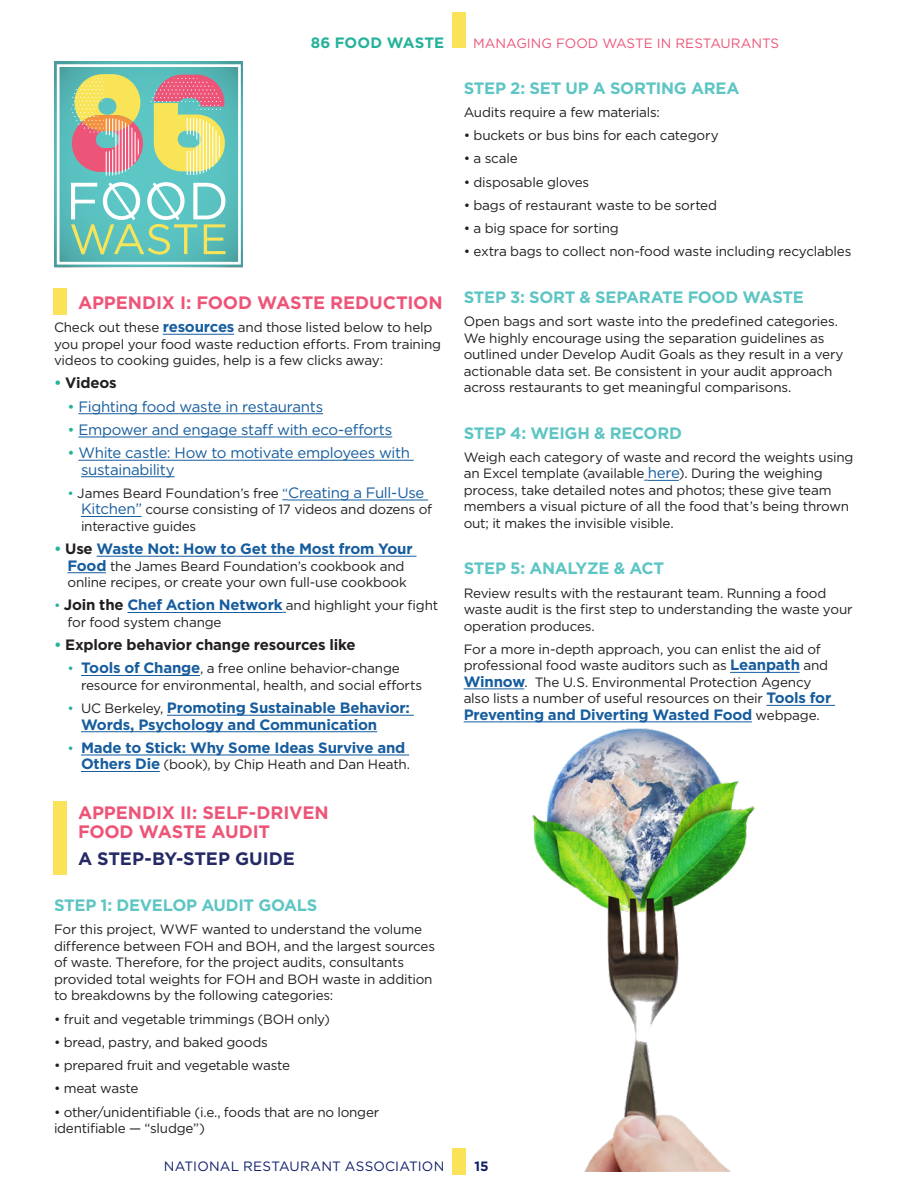
<style>
.page{position:relative;width:918px;height:1188px;background:#fff}
.page>*{position:absolute;margin:0;border:0;box-sizing:border-box;transform-origin:0 0}
.Subhead{font:700 18px/19.5px "Gotham";letter-spacing:-.005em;color:#ed5578}
.Subhead-2{font:700 18px "Gotham";letter-spacing:-.005em;color:#252a66}
.Body{font:700 16.5px "Gotham";letter-spacing:-.02em;color:#5dc5c3}
.Body-2{font:700 15px/16.5px "Gotham";letter-spacing:-.015em;color:#175d9e}
.Body-3{font:15px/16.5px "Gotham";letter-spacing:-.02em;color:#175d9e}
.Body-4{font:700 15px "Gotham";letter-spacing:-.015em;color:#231f20}
.t1{font:700 15px "Gotham";letter-spacing:.01em;color:#24b29b}
.Body-5{font:13.5px/16.5px "Gotham";letter-spacing:-.015em;color:#231f20}
.t2{font:13.5px "Gotham";color:#ec5678}
.t3{font:13.5px "Gotham";letter-spacing:.015em;color:#0f206b}
.t4{font:700 13.5px "Gotham";color:#0f206b}
.s1{font-weight:700;font-size:15px;color:#175d9e}
.s2{color:#24b29b}
.s3{color:#175d9e}
.s4{font-size:15px;color:#175d9e}
.s5{color:#231f20}
.s6{font-weight:700;font-size:15px}
.s7{font-weight:400;font-size:13.5px;color:#24b29b}
.s8{font-weight:400;font-size:13.5px;color:#231f20}
</style>
<div class="page">
<div style="left:452px;top:12px;width:14px;height:36px;background:#fbe359"></div>
<div style="left:452px;top:1148px;width:14px;height:27px;background:#fbe359"></div>
<svg style="left:54px;top:62px;width:189px;height:205px;background:#54b5b4"></svg>
<div style="left:57px;top:64px;width:184px;height:201px;border:3px solid #fff"></div>
<svg style="left:71px;top:74px;width:154px;height:181px;background:#a5c1a3"></svg>
<hr style="left:163px;top:334px;width:71px;height:1px;background:#175d9e">
<hr style="left:78px;top:413px;width:245px;height:1px;background:#175d9e">
<hr style="left:78px;top:437px;width:314px;height:1px;background:#175d9e">
<hr style="left:78px;top:460px;width:336px;height:1px;background:#175d9e">
<hr style="left:81px;top:476px;width:94px;height:1px;background:#175d9e">
<hr style="left:288px;top:500px;width:140px;height:1px;background:#175d9e">
<hr style="left:81px;top:516px;width:61px;height:1px;background:#175d9e">
<hr style="left:97px;top:556px;width:320px;height:1px;background:#175d9e">
<hr style="left:68px;top:572px;width:38px;height:1px;background:#175d9e">
<hr style="left:128px;top:612px;width:154px;height:1px;background:#175d9e">
<hr style="left:81px;top:675px;width:119px;height:1px;background:#175d9e">
<hr style="left:167px;top:715px;width:247px;height:1px;background:#175d9e">
<hr style="left:81px;top:731px;width:296px;height:1px;background:#175d9e">
<hr style="left:81px;top:755px;width:328px;height:1px;background:#175d9e">
<hr style="left:81px;top:771px;width:79px;height:1px;background:#175d9e">
<hr style="left:648px;top:480px;width:31px;height:1px;background:#175d9e">
<hr style="left:730px;top:672px;width:70px;height:1px;background:#175d9e">
<hr style="left:464px;top:689px;width:60px;height:1px;background:#175d9e">
<hr style="left:766px;top:705px;width:69px;height:1px;background:#175d9e">
<div style="left:53px;top:801px;width:13px;height:73px;background:#fbe359"></div>
<div style="left:53px;top:288px;width:13px;height:27px;background:#fbe359"></div>
<img style="left:348px;top:721px;width:407px;height:450px">
<p class="t1" style="left:311px;top:34px;width:135px">86 FOOD WASTE</p>
<p class="Subhead" style="left:78px;top:292px;width:366px">APPENDIX I: FOOD WASTE REDUCTION</p>
<p class="Body-5" style="left:54px;top:319px;width:389px">Check out these <span class="s1">resources</span> and those listed below to help you propel your food waste reduction efforts. From training videos to cooking guides, help is a few clicks away:</p>
<p class="Body-4" style="left:54px;top:375px;width:64px"><span class="s2">•</span> Videos</p>
<p class="Body-3" style="left:68px;top:398px;width:257px"><span class="s2">•</span> Fighting food waste in restaurants</p>
<p class="Body-3" style="left:68px;top:421px;width:326px"><span class="s2">•</span> Empower and engage staff with eco-efforts</p>
<p class="Body-3" style="left:81px;top:444px;width:330px;text-indent:-14px"><span class="s2">•</span> White castle: How to motivate employees with sustainability</p>
<p class="Body-5" style="left:81px;top:485px;width:353px;text-indent:-14px"><span class="s2">•</span> James Beard Foundation’s free <span class="s3">“</span><span class="s4">Creating a Full-Use<br>Kitchen”</span> course consisting of 17 videos and dozens of interactive guides</p>
<p class="Body-2" style="left:54px;top:540px;width:360px"><span class="s2">•</span> <span class="s5">Use</span> Waste Not: How to Get the Most from Your</p>
<p class="Body-5" style="left:68px;top:557px;width:341px"><span class="s1">Food</span> the James Beard Foundation’s cookbook and online recipes, or create your own full-use cookbook</p>
<p class="Body-5" style="left:68px;top:597px;width:372px;text-indent:-14px"><span class="s2">•</span> <span class="s6">Join the</span> <span class="s1">Chef Action Network</span> and highlight your fight for food system change</p>
<p class="Body-4" style="left:54px;top:636px;width:303px"><span class="s2">•</span> Explore behavior change resources like</p>
<p class="Body-5" style="left:81px;top:660px;width:343px;text-indent:-14px"><span class="s2">•</span> <span class="s1">Tools of Change</span>, a free online behavior-change resource for environmental, health, and social efforts</p>
<p class="Body-2" style="left:81px;top:699px;width:331px;text-indent:-14px"><span class="s7">•</span> <span class="s8">UC Berkeley,</span> Promoting Sustainable Behavior:<br>Words, Psychology and Communication</p>
<p class="Body-2" style="left:68px;top:739px;width:339px"><span class="s7">•</span> Made to Stick: Why Some Ideas Survive and</p>
<p class="Body-5" style="left:81px;top:756px;width:331px"><span class="s1">Others Die</span> (book), by Chip Heath and Dan Heath.</p>
<p class="Subhead" style="left:78px;top:802px;width:252px">APPENDIX II: SELF-DRIVEN<br>FOOD WASTE AUDIT</p>
<p class="Subhead-2" style="left:78px;top:848px;width:218px">A STEP-BY-STEP GUIDE</p>
<p class="Body" style="left:54px;top:896px;width:265px">STEP 1: DEVELOP AUDIT GOALS</p>
<p class="Body-5" style="left:54px;top:921px;width:383px">For this project, WWF wanted to understand the volume difference between FOH and BOH, and the largest sources of waste. Therefore, for the project audits, consultants provided total weights for FOH and BOH waste in addition to breakdowns by the following categories:</p>
<p class="Body-5" style="left:54px;top:1010px;width:278px">• fruit and vegetable trimmings (BOH only)</p>
<p class="Body-5" style="left:54px;top:1034px;width:215px">• bread, pastry, and baked goods</p>
<p class="Body-5" style="left:54px;top:1057px;width:238px">• prepared fruit and vegetable waste</p>
<p class="Body-5" style="left:54px;top:1080px;width:86px">• meat waste</p>
<p class="Body-5" style="left:54px;top:1103px;width:327px">• other/unidentifiable (i.e., foods that are no longer identifiable — “sludge”)</p>
<p class="t2" style="left:473px;top:35px;width:307px">MANAGING FOOD WASTE IN RESTAURANTS</p>
<p class="Body" style="left:464px;top:78px;width:277px">STEP 2: SET UP A SORTING AREA</p>
<p class="Body-5" style="left:464px;top:104px;width:198px">Audits require a few materials:</p>
<p class="Body-5" style="left:464px;top:127px;width:257px">• buckets or bus bins for each category</p>
<p class="Body-5" style="left:464px;top:150px;width:56px">• a scale</p>
<p class="Body-5" style="left:464px;top:173px;width:127px">• disposable gloves</p>
<p class="Body-5" style="left:464px;top:197px;width:255px">• bags of restaurant waste to be sorted</p>
<p class="Body-5" style="left:464px;top:220px;width:157px">• a big space for sorting</p>
<p class="Body-5" style="left:464px;top:243px;width:389px">• extra bags to collect non-food waste including recyclables</p>
<p class="Body" style="left:464px;top:288px;width:342px">STEP 3: SORT &amp; SEPARATE FOOD WASTE</p>
<p class="Body-5" style="left:464px;top:313px;width:381px">Open bags and sort waste into the predefined categories.<br>We highly encourage using the separation guidelines as outlined under Develop Audit Goals as they result in a very actionable data set. Be consistent in your audit approach across restaurants to get meaningful comparisons.</p>
<p class="Body" style="left:464px;top:423px;width:220px">STEP 4: WEIGH &amp; RECORD</p>
<p class="Body-5" style="left:464px;top:449px;width:391px">Weigh each category of waste and record the weights using an Excel template (available <span class="s4">here</span>). During the weighing process, take detailed notes and photos; these give team members a visual picture of all the food that’s being thrown out; it makes the invisible visible.</p>
<p class="Body" style="left:464px;top:559px;width:202px">STEP 5: ANALYZE &amp; ACT</p>
<p class="Body-5" style="left:464px;top:584px;width:390px">Review results with the restaurant team. Running a food waste audit is the first step to understanding the waste your operation produces.</p>
<p class="Body-5" style="left:464px;top:641px;width:369px">For a more in-depth approach, you can enlist the aid of professional food waste auditors such as <span class="s1">Leanpath</span> and <span class="s1">Winnow</span>. The U.S. Environmental Protection Agency also lists a number of useful resources on their <span class="s1">Tools for</span></p>
<p class="Body-2" style="left:464px;top:706px;width:358px">Preventing and Diverting Wasted Food <span class="s8">webpage.</span></p>
<p class="t3" style="left:164px;top:1159px;width:282px">NATIONAL RESTAURANT ASSOCIATION</p>
<p class="t4" style="left:474px;top:1158px;width:16px">15</p>
</div>
